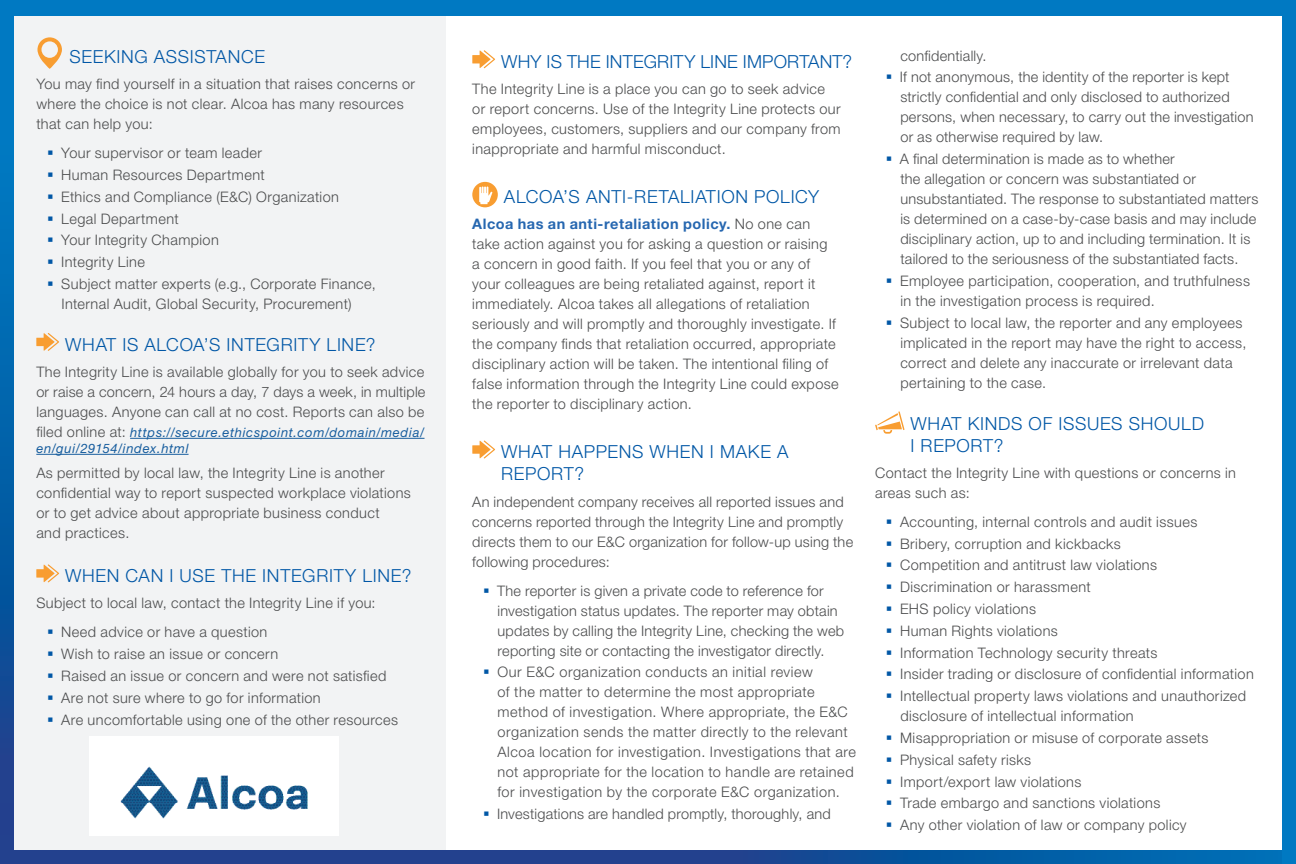
<style>
.page{position:relative;width:1296px;height:864px;background:#fff}
.page>*{position:absolute;margin:0;border:0;box-sizing:border-box;transform-origin:0 0}
.card_H1{font:300 18px/22px "Helvetica Neue LT Pro";letter-spacing:.04em;color:#0157a6}
.card_H1-2{font:300 18px "Helvetica Neue LT Pro";letter-spacing:.01em;color:#0157a6}
.card_body{font:300 14.4px/20px "Helvetica Neue LT Pro";letter-spacing:.025em;color:#4b4c4d}
.card_body-2{font:italic 13px/16px "Helvetica Neue LT Pro";letter-spacing:.055em;color:#175d9e}
.s1{font-weight:300;font-style:normal;font-size:14.4px;color:#4b4c4d}
.s2{font-weight:700;color:#2667b0}
</style>
<div class="page">
<div style="left:14px;top:15px;width:432px;height:835px;background:#f2f3f4"></div>
<svg style="left:472px;top:50px;width:23px;height:18px"></svg>
<div style="left:472px;top:182px;width:26px;height:25px;background:#f89d31;border-radius:50%"></div>
<svg style="left:479px;top:187px;width:13px;height:17px"></svg>
<svg style="left:472px;top:440px;width:23px;height:19px"></svg>
<svg style="left:875px;top:411px;width:30px;height:23px"></svg>
<svg style="left:14px;top:850px;width:1268px;height:14px;background:#164b97"></svg>
<div style="left:1282px;top:0;width:14px;height:864px;background:#0079c2"></div>
<svg style="left:0;top:15px;width:14px;height:849px;background:#0661aa"></svg>
<img style="left:0;top:803px;width:14px;height:32px">
<hr style="left:130px;top:438px;width:295px;height:1px;background:#175d9e">
<hr style="left:36px;top:454px;width:153px;height:1px;background:#175d9e">
<svg style="left:36px;top:333px;width:23px;height:18px"></svg>
<svg style="left:36px;top:564px;width:23px;height:18px"></svg>
<div style="left:0;top:0;width:1296px;height:15px;background:#0079c2"></div>
<img style="left:90px;top:737px;width:249px;height:98px">
<svg style="left:37px;top:37px;width:25px;height:32px"></svg>
<p class="card_H1" style="left:70px;top:45px;width:197px">SEEKING ASSISTANCE</p>
<p class="card_body" style="left:36px;top:74px;width:380px">You may find yourself in a situation that raises concerns or where the choice is not clear. Alcoa has many resources that can help you:</p>
<p class="card_body" style="left:61px;top:143px;width:202px">Your supervisor or team leader</p>
<p class="card_body" style="left:61px;top:165px;width:205px">Human Resources Department</p>
<p class="card_body" style="left:61px;top:186px;width:279px">Ethics and Compliance (E&amp;C) Organization</p>
<p class="card_body" style="left:61px;top:208px;width:119px">Legal Department</p>
<p class="card_body" style="left:61px;top:230px;width:159px">Your Integrity Champion</p>
<p class="card_body" style="left:61px;top:252px;width:85px">Integrity Line</p>
<p class="card_body" style="left:61px;top:274px;width:316px">Subject matter experts (e.g., Corporate Finance,<br>Internal Audit, Global Security, Procurement)</p>
<p class="card_H1" style="left:65px;top:333px;width:312px">WHAT IS ALCOA’S INTEGRITY LINE?</p>
<p class="card_body" style="left:36px;top:362px;width:391px;text-align:justify">The Integrity Line is available globally for you to seek advice or raise a concern, 24 hours a day, 7 days a week, in multiple languages. Anyone can call at no cost. Reports can also be</p>
<p class="card_body-2" style="left:36px;top:424px;width:390px"><span class="s1">filed online at:</span> https://secure.ethicspoint.com/domain/media/ en/gui/29154/index.html</p>
<p class="card_body" style="left:36px;top:462px;width:376px">As permitted by local law, the Integrity Line is another confidential way to report suspected workplace violations or to get advice about appropriate business conduct<br>and practices.</p>
<p class="card_H1" style="left:65px;top:565px;width:348px">WHEN CAN I USE THE INTEGRITY LINE?</p>
<p class="card_body" style="left:36px;top:593px;width:341px">Subject to local law, contact the Integrity Line if you:</p>
<p class="card_body" style="left:61px;top:622px;width:208px">Need advice or have a question</p>
<p class="card_body" style="left:61px;top:644px;width:218px">Wish to raise an issue or concern</p>
<p class="card_body" style="left:61px;top:666px;width:327px">Raised an issue or concern and were not satisfied</p>
<p class="card_body" style="left:61px;top:687px;width:261px">Are not sure where to go for information</p>
<p class="card_body" style="left:61px;top:709px;width:338px">Are uncomfortable using one of the other resources</p>
<p class="card_H1-2" style="left:501px;top:51px;width:353px">WHY IS THE INTEGRITY LINE IMPORTANT?</p>
<p class="card_body" style="left:472px;top:79px;width:370px">The Integrity Line is a place you can go to seek advice or report concerns. Use of the Integrity Line protects our employees, customers, suppliers and our company from inappropriate and harmful misconduct.</p>
<p class="card_H1" style="left:504px;top:186px;width:317px">ALCOA’S ANTI-RETALIATION POLICY</p>
<p class="card_body" style="left:472px;top:214px;width:368px"><span class="s2">Alcoa has an anti-retaliation policy.</span> No one can take action against you for asking a question or raising<br>a concern in good faith. If you feel that you or any of your colleagues are being retaliated against, report it immediately. Alcoa takes all allegations of retaliation seriously and will promptly and thoroughly investigate. If the company finds that retaliation occurred, appropriate disciplinary action will be taken. The intentional filing of false information through the Integrity Line could expose the reporter to disciplinary action.</p>
<p class="card_H1" style="left:501px;top:441px;width:289px">WHAT HAPPENS WHEN I MAKE A<br>REPORT?</p>
<p class="card_body" style="left:472px;top:491px;width:382px">An independent company receives all reported issues and concerns reported through the Integrity Line and promptly directs them to our E&amp;C organization for follow-up using the following procedures:</p>
<p class="card_body" style="left:497px;top:580px;width:349px">The reporter is given a private code to reference for investigation status updates. The reporter may obtain updates by calling the Integrity Line, checking the web reporting site or contacting the investigator directly.</p>
<p class="card_body" style="left:498px;top:662px;width:360px">Our E&amp;C organization conducts an initial review<br>of the matter to determine the most appropriate method of investigation. Where appropriate, the E&amp;C organization sends the matter directly to the relevant Alcoa location for investigation. Investigations that are not appropriate for the location to handle are retained for investigation by the corporate E&amp;C organization.</p>
<p class="card_body" style="left:497px;top:804px;width:335px">Investigations are handled promptly, thoroughly, and</p>
<p class="card_body" style="left:900px;top:45px;width:88px">confidentially.</p>
<p class="card_body" style="left:900px;top:67px;width:355px">If not anonymous, the identity of the reporter is kept strictly confidential and only disclosed to authorized persons, when necessary, to carry out the investigation or as otherwise required by law.</p>
<p class="card_body" style="left:900px;top:149px;width:360px">A final determination is made as to whether<br>the allegation or concern was substantiated or unsubstantiated. The response to substantiated matters is determined on a case-by-case basis and may include disciplinary action, up to and including termination. It is tailored to the seriousness of the substantiated facts.</p>
<p class="card_body" style="left:900px;top:271px;width:351px">Employee participation, cooperation, and truthfulness in the investigation process is required.</p>
<p class="card_body" style="left:900px;top:312px;width:348px">Subject to local law, the reporter and any employees implicated in the report may have the right to access, correct and delete any inaccurate or irrelevant data pertaining to the case.</p>
<p class="card_H1" style="left:911px;top:412px;width:295px">WHAT KINDS OF ISSUES SHOULD<br>I REPORT?</p>
<p class="card_body" style="left:875px;top:462px;width:362px">Contact the Integrity Line with questions or concerns in areas such as:</p>
<p class="card_body" style="left:900px;top:511px;width:299px">Accounting, internal controls and audit issues</p>
<p class="card_body" style="left:900px;top:533px;width:222px">Bribery, corruption and kickbacks</p>
<p class="card_body" style="left:900px;top:555px;width:258px">Competition and antitrust law violations</p>
<p class="card_body" style="left:900px;top:577px;width:192px">Discrimination or harassment</p>
<p class="card_body" style="left:900px;top:599px;width:137px">EHS policy violations</p>
<p class="card_body" style="left:900px;top:620px;width:159px">Human Rights violations</p>
<p class="card_body" style="left:900px;top:642px;width:259px">Information Technology security threats</p>
<p class="card_body" style="left:900px;top:664px;width:355px">Insider trading or disclosure of confidential information</p>
<p class="card_body" style="left:900px;top:686px;width:348px">Intellectual property laws violations and unauthorized disclosure of intellectual information</p>
<p class="card_body" style="left:900px;top:728px;width:310px">Misappropriation or misuse of corporate assets</p>
<p class="card_body" style="left:900px;top:749px;width:132px">Physical safety risks</p>
<p class="card_body" style="left:900px;top:771px;width:183px">Import/export law violations</p>
<p class="card_body" style="left:900px;top:793px;width:262px">Trade embargo and sanctions violations</p>
<p class="card_body" style="left:900px;top:815px;width:288px">Any other violation of law or company policy</p>
</div>
